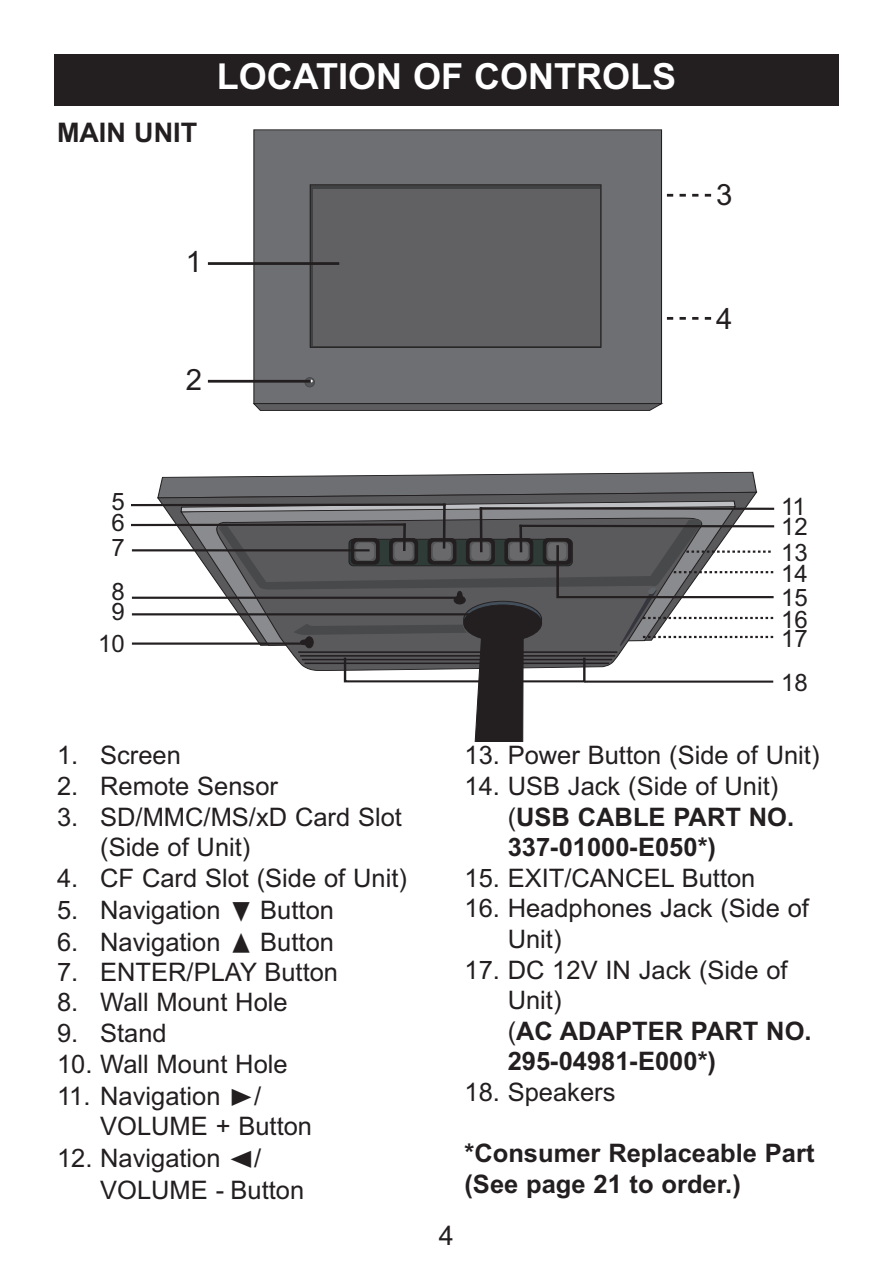
<style>
.page{position:relative;width:893px;height:1276px;background:#fff}
.page>*{position:absolute;margin:0;border:0;box-sizing:border-box;transform-origin:0 0}
.t1{font:700 36px "Arial";color:#fff}
.t2{font:29.4px "Arial";color:#231f20}
.t3{font:700 27px "Arial";color:#231f20}
.t4{font:27px "Arial";color:#231f20}
.t5{font:25.5px/30.6px "Arial";color:#231f20}
.t6{font:700 25.5px/30.6px "Arial";color:#231f20}
.t7{font:24px/21.3px "Arial";color:#231f20}
.s1{font-family:"Treasure Chest"}
.s2{font-weight:400}
</style>
<div class="page">
<div style="left:54px;top:54px;width:785px;height:52px;background:#231f20"></div>
<svg style="left:181px;top:512px;width:555px;height:104px"></svg>
<svg style="left:157px;top:472px;width:600px;height:40px;background:#77777a"></svg>
<hr style="left:481px;top:507px;width:292px;height:3px;background:#231f20">
<hr style="left:480px;top:508px;width:2px;height:43px;background:#231f20">
<svg style="left:219px;top:518px;width:556px;height:224px"></svg>
<hr style="left:132px;top:549px;width:238px;height:2px;background:#231f20">
<hr style="left:132px;top:642px;width:175px;height:3px;background:#231f20">
<hr style="left:132px;top:523px;width:273px;height:3px;background:#231f20">
<hr style="left:403px;top:524px;width:3px;height:26px;background:#231f20">
<hr style="left:132px;top:596px;width:328px;height:3px;background:#231f20">
<hr style="left:132px;top:613px;width:358px;height:2px;background:#231f20">
<hr style="left:132px;top:503px;width:312px;height:3px;background:#231f20">
<hr style="left:443px;top:504px;width:3px;height:43px;background:#231f20">
<svg style="left:662px;top:194px;width:49px;height:3px"></svg>
<svg style="left:662px;top:317px;width:49px;height:3px"></svg>
<div style="left:254px;top:130px;width:407px;height:274px;background:#6e6f72"></div>
<div style="left:254px;top:130px;width:408px;height:274px;border:1px solid #231f20"></div>
<div style="left:310px;top:185px;width:291px;height:162px;border:1px solid #231f20"></div>
<div style="left:313px;top:189px;width:286px;height:156px;background:#616164"></div>
<svg style="left:253px;top:403px;width:409px;height:8px;background:#525154"></svg>
<svg style="left:305px;top:377px;width:9px;height:10px"></svg>
<div style="left:305px;top:377px;width:10px;height:10px;border:1px solid #47484e;border-radius:50%"></div>
<hr style="left:208px;top:380px;width:103px;height:3px;background:#231f20">
<hr style="left:208px;top:262px;width:131px;height:3px;background:#231f20">
<div style="left:344px;top:656px;width:241px;height:26px;border:2px solid #231f20"></div>
<p class="t3" style="left:57px;top:117px;width:142px">MAIN UNIT</p>
<h1 class="t1" style="left:217px;top:56px;width:461px">LOCATION OF CONTROLS</h1>
<p class="t7" style="left:112px;top:491px;width:15px">5<br>6</p>
<p class="t7" style="left:112px;top:526px;width:15px;line-height:43.5px">7<br>8</p>
<p class="t7" style="left:98px;top:595px;width:28px;line-height:32.4px;text-align:center">9<br>10</p>
<p class="t2" style="left:186px;top:243px;width:18px">1</p>
<p class="t2" style="left:186px;top:361px;width:18px">2</p>
<p class="t2" style="left:716px;top:175px;width:18px">3</p>
<p class="t2" style="left:716px;top:299px;width:18px">4</p>
<p class="t7" style="left:781px;top:496px;width:28px;line-height:20.1px">11<br>12</p>
<p class="t7" style="left:781px;top:543px;width:28px;line-height:20.4px">13<br>14</p>
<p class="t7" style="left:781px;top:610px;width:28px;line-height:18.9px">16<br>17</p>
<p class="t7" style="left:781px;top:587px;width:28px">15</p>
<p class="t7" style="left:781px;top:672px;width:28px">18</p>
<p class="t5" style="left:57px;top:740px;width:125px">1. Screen</p>
<p class="t5" style="left:57px;top:771px;width:223px">2. Remote Sensor</p>
<p class="t5" style="left:100px;top:801px;width:303px;text-indent:-43px">3. SD/MMC/MS/xD Card Slot (Side of Unit)</p>
<p class="t5" style="left:57px;top:862px;width:352px">4. CF Card Slot (Side of Unit)</p>
<p class="t5" style="left:57px;top:895px;width:279px">5. Navigation <span class="s1">†</span> Button</p>
<p class="t5" style="left:57px;top:927px;width:279px">6. Navigation <span class="s1">π</span> Button</p>
<p class="t5" style="left:57px;top:956px;width:283px">7. ENTER/PLAY Button</p>
<p class="t5" style="left:57px;top:987px;width:232px">8. Wall Mount Hole</p>
<p class="t5" style="left:57px;top:1017px;width:111px">9. Stand</p>
<p class="t5" style="left:57px;top:1048px;width:232px">10. Wall Mount Hole</p>
<p class="t5" style="left:100px;top:1081px;width:213px;line-height:29.7px;text-indent:-43px">11. Navigation <span class="s1">®</span>/<br>VOLUME + Button</p>
<p class="t5" style="left:100px;top:1142px;width:205px;line-height:31.8px;text-indent:-43px">12. Navigation <span class="s1">√</span>/<br>VOLUME - Button</p>
<p class="t4" style="left:439px;top:1219px;width:17px">4</p>
<p class="t5" style="left:464px;top:740px;width:357px">13. Power Button (Side of Unit)</p>
<p class="t6" style="left:508px;top:771px;width:288px;text-indent:-43px"><span class="s2">14. USB Jack (Side of Unit) (</span>USB CABLE PART NO.<br>337-01000-E050*)</p>
<p class="t5" style="left:464px;top:862px;width:292px">15. EXIT/CANCEL Button</p>
<p class="t5" style="left:508px;top:893px;width:303px;text-indent:-43px">16. Headphones Jack (Side of<br>Unit)</p>
<p class="t6" style="left:508px;top:954px;width:305px;text-indent:-43px"><span class="s2">17. DC 12V IN Jack (Side of<br>Unit)<br>(</span>AC ADAPTER PART NO.<br>295-04981-E000*)</p>
<p class="t5" style="left:464px;top:1077px;width:152px">18. Speakers</p>
<p class="t6" style="left:464px;top:1138px;width:352px">*Consumer Replaceable Part (See page 21 to order.)</p>
</div>
